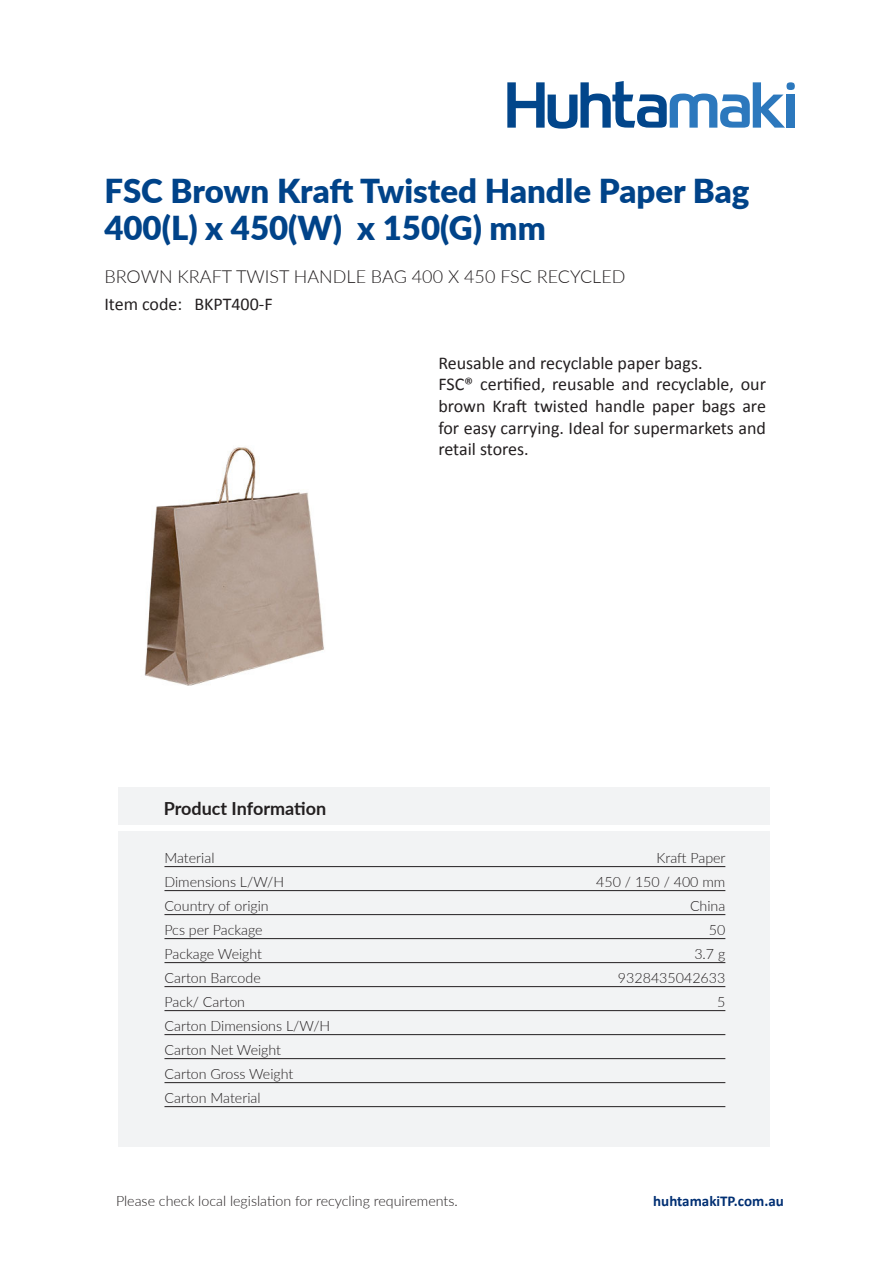
<style>
.page{position:relative;width:893px;height:1263px;background:#fff}
.page>*{position:absolute;margin:0;border:0;box-sizing:border-box;transform-origin:0 0}
.t1{font:900 33px/37.5px "Lato";color:#004389}
.t2{font:18px/21.6px "Calibri";color:#231f20}
.t3{font:300 18px "Lato";color:#231f20}
.t4{font:700 18px "Lato";color:#231f20}
.t5{font:700 15px "Calibri";color:#002f73}
.t6{font:300 14.25px/24px "Lato";color:#231f20}
</style>
<div class="page">
<svg style="left:507px;top:81px;width:288px;height:48px"></svg>
<div style="left:118px;top:787px;width:652px;height:37px;background:#f2f3f4"></div>
<div style="left:118px;top:831px;width:652px;height:315px;background:#f2f3f4"></div>
<img style="left:144px;top:447px;width:180px;height:239px">
<hr style="left:164px;top:866px;width:561px;height:1px;background:#231f20">
<hr style="left:164px;top:890px;width:561px;height:1px;background:#231f20">
<hr style="left:164px;top:914px;width:561px;height:1px;background:#231f20">
<hr style="left:164px;top:938px;width:561px;height:1px;background:#231f20">
<hr style="left:164px;top:962px;width:561px;height:1px;background:#231f20">
<hr style="left:164px;top:986px;width:561px;height:1px;background:#231f20">
<hr style="left:164px;top:1010px;width:561px;height:1px;background:#231f20">
<hr style="left:164px;top:1034px;width:561px;height:1px;background:#231f20">
<hr style="left:164px;top:1058px;width:561px;height:1px;background:#231f20">
<hr style="left:164px;top:1082px;width:561px;height:1px;background:#231f20">
<hr style="left:164px;top:1106px;width:561px;height:1px;background:#231f20">
<h1 class="t1" style="left:104px;top:171px;width:646px">FSC Brown Kraft Twisted Handle Paper Bag<br>400(L) x 450(W) x 150(G) mm</h1>
<p class="t3" style="left:104px;top:263px;width:523px">BROWN KRAFT TWIST HANDLE BAG 400 X 450 FSC RECYCLED</p>
<p class="t2" style="left:104px;top:293px;width:79px">Item code:</p>
<p class="t2" style="left:194px;top:293px;width:80px">BKPT400-F</p>
<p class="t2" style="left:438px;top:351px;width:329px">Reusable and recyclable paper bags.<br>FSC® certified, reusable and recyclable, our brown Kraft twisted handle paper bags are for easy carrying. Ideal for supermarkets and retail stores.</p>
<p class="t4" style="left:164px;top:795px;width:164px">Product Information</p>
<p class="t6" style="left:164px;top:845px;width:52px">Material</p>
<p class="t6" style="left:656px;top:845px;width:71px">Kraft Paper</p>
<p class="t6" style="left:164px;top:869px;width:121px">Dimensions L/W/H</p>
<p class="t6" style="left:596px;top:869px;width:131px">450 / 150 / 400 mm</p>
<p class="t6" style="left:164px;top:893px;width:106px">Country of origin</p>
<p class="t6" style="left:690px;top:893px;width:37px">China</p>
<p class="t6" style="left:164px;top:917px;width:100px">Pcs per Package</p>
<p class="t6" style="left:709px;top:917px;width:18px">50</p>
<p class="t6" style="left:164px;top:941px;width:99px">Package Weight</p>
<p class="t6" style="left:694px;top:941px;width:32px">3.7 g</p>
<p class="t6" style="left:164px;top:965px;width:98px">Carton Barcode</p>
<p class="t6" style="left:618px;top:965px;width:109px">9328435042633</p>
<p class="t6" style="left:164px;top:989px;width:82px">Pack/ Carton</p>
<p class="t6" style="left:717px;top:989px;width:10px">5</p>
<p class="t6" style="left:164px;top:1013px;width:167px">Carton Dimensions L/W/H<br>Carton Net Weight<br>Carton Gross Weight<br>Carton Material</p>
<p class="t6" style="left:116px;top:1188px;width:343px">Please check local legislation for recycling requirements.</p>
<p class="t5" style="left:653px;top:1190px;width:132px">huhtamakiTP.com.au</p>
</div>
